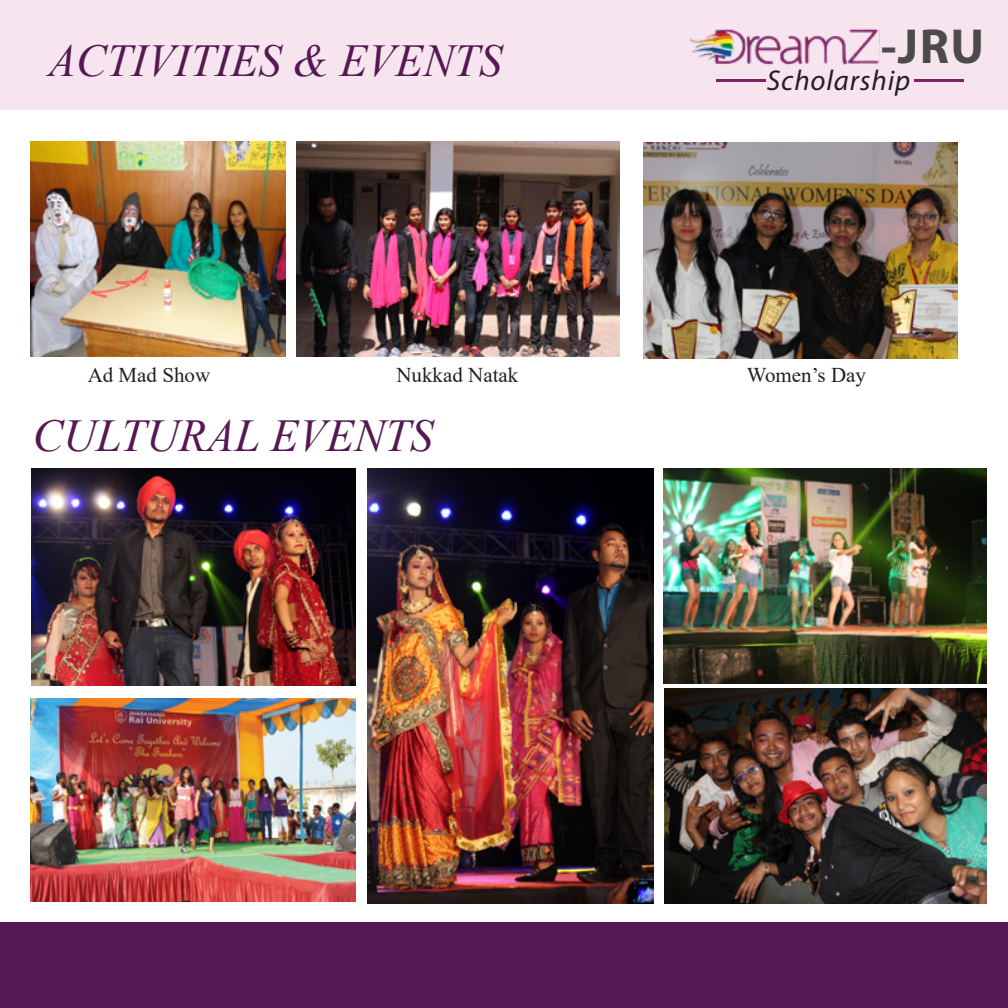
<style>
.page{position:relative;width:1008px;height:1008px;background:#fff}
.page>*{position:absolute;margin:0;border:0;box-sizing:border-box;transform-origin:0 0}
.t1{font:700 49.52px "Myriad Pro";color:#4d4a4a}
.t2{font:italic 45.68px "Times New Roman";color:#551852}
.t3{font:italic 28.7px "Myriad Pro";letter-spacing:.03em;color:#231f20}
.t4{font:21px "Times New Roman";color:#231f20}
</style>
<div class="page">
<div style="left:0;top:0;width:1008px;height:109px;background:#f6e4ef"></div>
<div style="left:0;top:923px;width:1008px;height:85px;background:#551852"></div>
<img style="left:31px;top:141px;width:255px;height:215px">
<img style="left:31px;top:699px;width:325px;height:203px">
<img style="left:368px;top:468px;width:286px;height:436px">
<img style="left:31px;top:469px;width:325px;height:216px">
<img style="left:664px;top:468px;width:322px;height:215px">
<img style="left:664px;top:689px;width:322px;height:215px">
<img style="left:297px;top:141px;width:323px;height:215px">
<img style="left:643px;top:143px;width:315px;height:215px">
<img style="left:689px;top:28px;width:190px;height:37px">
<hr style="left:716px;top:79px;width:49px;height:3px;background:#7e2266">
<hr style="left:914px;top:79px;width:50px;height:3px;background:#7e2266">
<p class="t2" style="left:48px;top:30px;width:455px">ACTIVITIES &amp; EVENTS</p>
<p class="t1" style="left:881px;top:14px;width:105px">-JRU</p>
<p class="t3" style="left:767px;top:62px;width:145px">Scholarship</p>
<p class="t4" style="left:88px;top:360px;width:124px">Ad Mad Show</p>
<p class="t4" style="left:747px;top:360px;width:121px">Women’s Day</p>
<p class="t2" style="left:33px;top:404px;width:402px">CULTURAL EVENTS</p>
<p class="t4" style="left:396px;top:360px;width:123px">Nukkad Natak</p>
</div>
